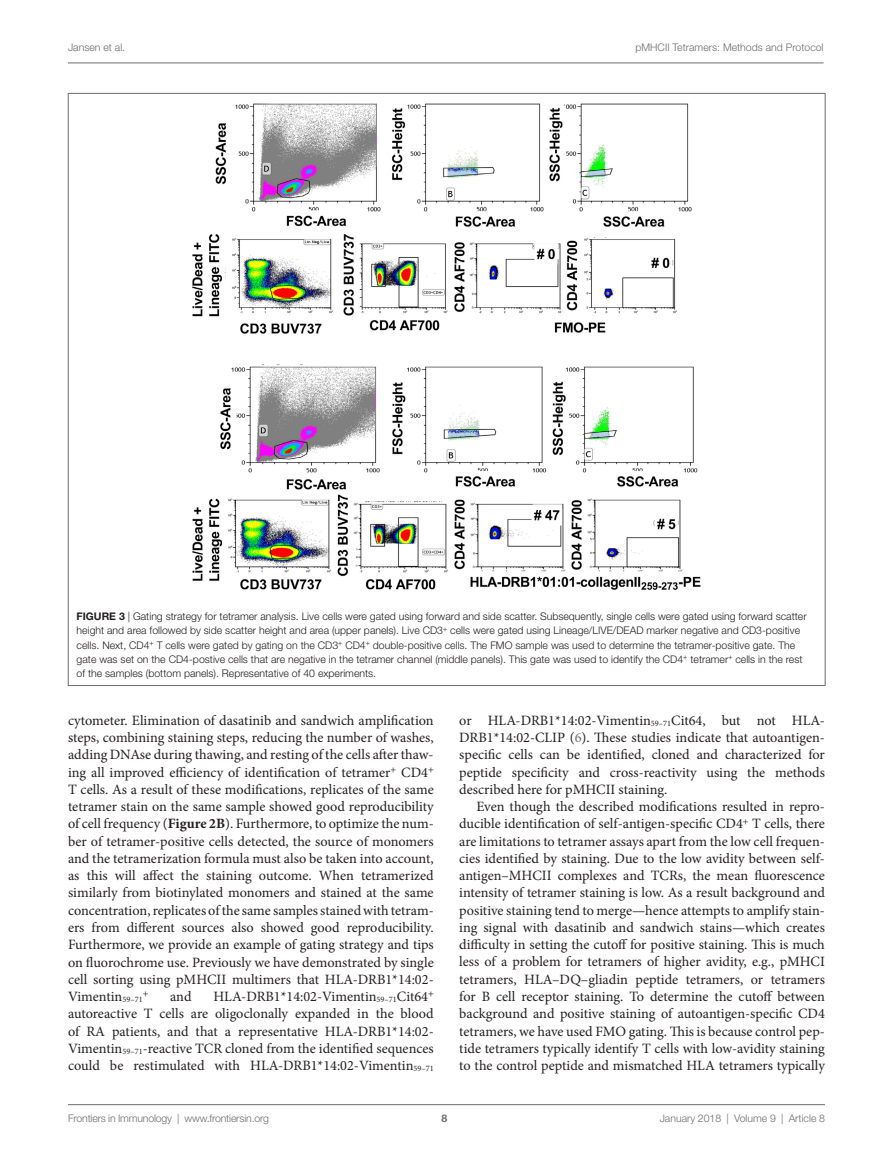
<style>
.page{position:relative;width:893px;height:1170px;background:#fff}
.page>*{position:absolute;margin:0;border:0;box-sizing:border-box;transform-origin:0 0}
.t1{font:14.25px/17.2px "Minion Pro";color:#231f20;text-align:justify}
.t2{font:300 10.5px/14.2px "Helvetica Neue LT Std";color:#231f20}
.t3{font:300 10.5px "Helvetica Neue LT Std";color:#6c6d70}
.t4{font:700 10.5px "Helvetica Neue LT Std";color:#6c6d70}
.t5{font:8.25px "STIX General";color:#231f20}
.s1{font-weight:700}
.s2{color:#6c6d70}
</style>
<div class="page">
<hr style="left:68px;top:63px;width:756px;height:1px;background:#6c6d70">
<hr style="left:68px;top:1104px;width:757px;height:1px;background:#6c6d70">
<img style="left:192px;top:103px;width:509px;height:487px">
<p class="t3" style="left:68px;top:41px;width:59px">Jansen et al.</p>
<p class="t3" style="left:635px;top:41px;width:190px">pMHCII Tetramers: Methods and Protocol</p>
<p class="t2" style="left:77px;top:609px;width:731px"><span class="s1">FIGUR E 3</span> | Gating strategy for tetramer analysis. Live cells were gated using forward and side scatter. Subsequently, single cells were gated using forward scatter height and area followed by side scatter height and area (upper panels). Live CD3<sup>+</sup> cells were gated using Lineage/LIVE/DEAD marker negative and CD3-positive cells. Next, CD4<sup>+</sup> T cells were gated by gating on the CD3<sup>+</sup> CD4<sup>+</sup> double-positive cells. The FMO sample was used to determine the tetramer-positive gate. The gate was set on the CD4-postive cells that are negative in the tetramer channel (middle panels). This gate was used to identify the CD4<sup>+</sup> tetramer<sup>+</sup> cells in the rest of the samples (bottom panels). Representative of 40 experiments.</p>
<p class="t1" style="left:68px;top:711px;width:367px">cytometer. Elimination of dasatinib and sandwich amplification steps, combining staining steps, reducing the number of washes, adding DNAse during thawing, and resting of the cells after thaw&shy;ing all improved efficiency of identification of tetramer<sup>+</sup> CD4<sup>+ </sup>T cells. As a result of these modifications, replicates of the same tetramer stain on the same sample showed good reproducibility of cell frequency (<span class="s1">Figure 2B</span>). Furthermore, to optimize the num&shy;ber of tetramer-positive cells detected, the source of monomers and the tetramerization formula must also be taken into account, as this will affect the staining outcome. When tetramerized similarly from biotinylated monomers and stained at the same concentration, replicates of the same samples stained with tetram&shy;ers from different sources also showed good reproducibility.<br>Furthermore, we provide an example of gating strategy and tips on fluorochrome use. Previously we have demonstrated by single cell sorting using pMHCII multimers that HLA-DRB1*14:02- Vimentin<sub>59–71</sub></p>
<p class="t1" style="left:459px;top:711px;width:367px">or HLA-DRB1*14:02-Vimentin<sub>59–71</sub>Cit64, but not HLA-DRB1*14:02-CLIP (<span class="s2">6</span>). These studies indicate that autoantigen&shy;specific cells can be identified, cloned and characterized for peptide specificity and cross-reactivity using the methods described here for pMHCII staining.</p>
<p class="t1" style="left:459px;top:798px;width:367px;text-indent:17px">Even though the described modifications resulted in repro&shy;ducible identification of self-antigen-specific CD4<sup>+</sup> T cells, there are limitations to tetramer assays apart from the low cell frequen&shy;cies identified by staining. Due to the low avidity between self&shy;antigen–MHCII complexes and TCRs, the mean fluorescence intensity of tetramer staining is low. As a result background and positive staining tend to merge—hence attempts to amplify stain&shy;ing signal with dasatinib and sandwich stains—which creates difficulty in setting the cutoff for positive staining. This is much less of a problem for tetramers of higher avidity, e.g., pMHCI tetramers, HLA–DQ–gliadin peptide tetramers, or tetramers for B cell receptor staining. To determine the cutoff between background and positive staining of autoantigen-specific CD4 tetramers, we have used FMO gating. This is because control pep&shy;tide tetramers typically identify T cells with low-avidity staining to the control peptide and mismatched HLA tetramers typically</p>
<p class="t5" style="left:143px;top:987px;width:7px">+</p>
<p class="t1" style="left:170px;top:987px;width:23px">and</p>
<p class="t1" style="left:68px;top:987px;width:367px;text-indent:145px">HLA-DRB1*14:02-Vimentin<sub>59–71</sub>Cit64<sup>+ </sup>autoreactive T cells are oligoclonally expanded in the blood of RA patients, and that a representative HLA-DRB1*14:02- Vimentin<sub>59–71</sub>-reactive TCR cloned from the identified sequences could be restimulated with HLA-DRB1*14:02-Vimentin<sub>59–71</sub></p>
<p class="t3" style="left:68px;top:1111px;width:203px">Frontiers in Immunology | www.frontiersin.org</p>
<p class="t3" style="left:660px;top:1111px;width:167px">January 2018 | Volume 9 | Article 8</p>
<p class="t4" style="left:441px;top:1111px;width:7px">8</p>
</div>
